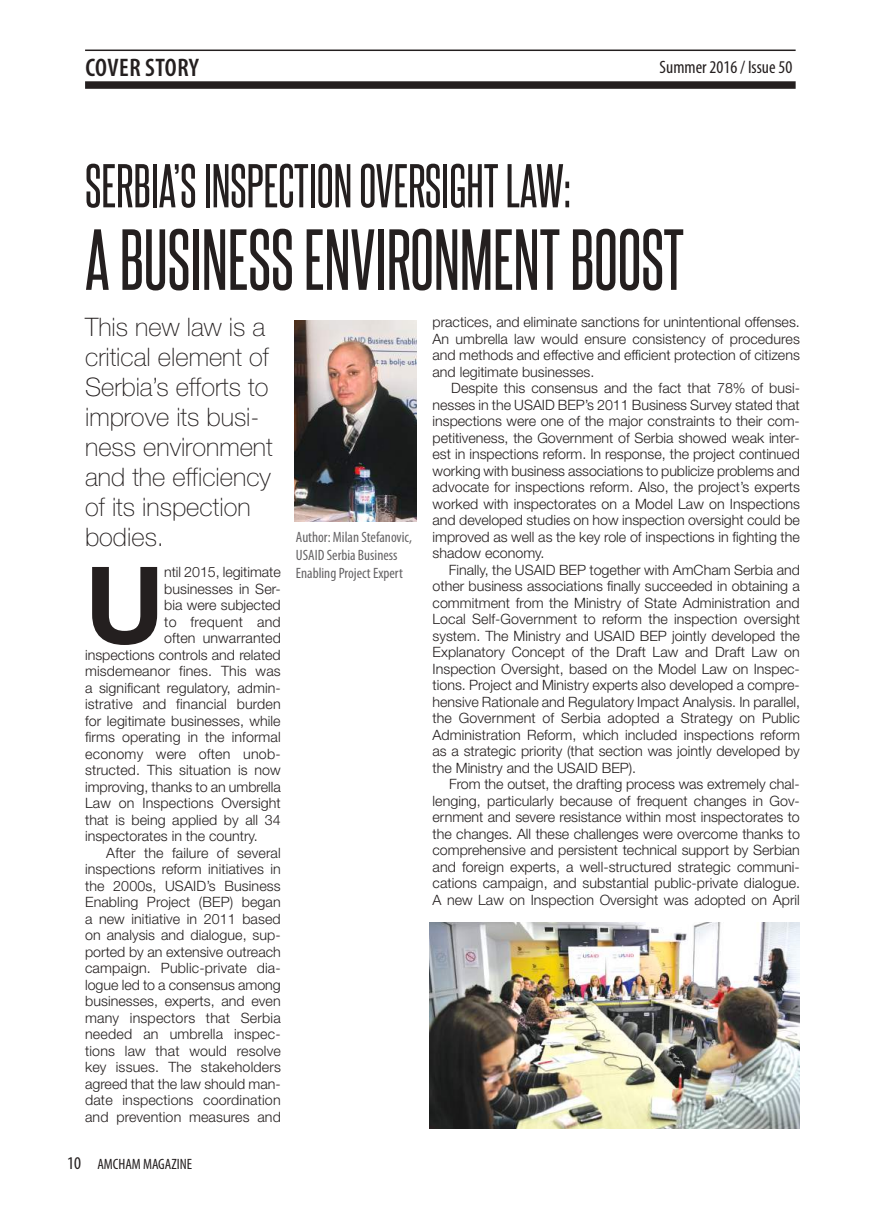
<style>
.page{position:relative;width:885px;height:1212px;background:#fff}
.page>*{position:absolute;margin:0;border:0;box-sizing:border-box;transform-origin:0 0}
.t1{font:700 106.65px "Helvetica Neue CE";color:#241f1f}
.t2{font:73.5px "Steelfish Rg";color:#241f1f}
.t3{font:52.5px "Steelfish Rg";color:#241f1f}
.t4{font:100 25.5px/30px "Helvetica Neue CE";color:#241f1f}
.t5{font:600 condensed 25.5px "Myriad Pro";letter-spacing:.02em;color:#241f1f}
.t6{font:condensed 18px "Myriad Pro";color:#241f1f}
.t7{font:condensed 15px/18px "Myriad Pro";color:#656365}
.t8{font:condensed 15px "Myriad Pro";color:#241f1f}
.t9{font:300 14.25px/16.5px "Helvetica Neue CE";letter-spacing:.005em;color:#241f1f;text-align:justify}
.s1{font-size:18px}
</style>
<div class="page">
<div style="left:85px;top:81px;width:710px;height:8px;background:#241f1f"></div>
<hr style="left:85px;top:50px;width:710px;height:1px;background:#241f1f">
<img style="left:295px;top:320px;width:121px;height:201px">
<img style="left:429px;top:923px;width:370px;height:206px">
<h3 class="t5" style="left:85px;top:51px;width:115px">COVER STORY</h3>
<p class="t6" style="left:659px;top:56px;width:134px">Summer 2016 / Issue 50</p>
<h3 class="t3" style="left:85px;top:154px;width:487px">SERBIA’S INSPECTION OVERSIGHT LAW:</h3>
<h2 class="t2" style="left:85px;top:215px;width:600px">A BUSINESS ENVIRONMENT BOOST</h2>
<h3 class="t4" style="left:85px;top:313px;width:189px">This new law is a critical element of<br>Serbia’s efforts to improve its busi&shy;ness environment and the efficiency of its inspection bodies.</h3>
<h1 class="t1" style="left:85px;top:539px;width:81px">U</h1>
<p class="t9" style="left:164px;top:564px;width:118px">ntil 2015, legitimate</p>
<p class="t9" style="left:164px;top:580px;width:118px">businesses in Ser-</p>
<p class="t9" style="left:164px;top:597px;width:118px">bia were subjected</p>
<p class="t9" style="left:164px;top:613px;width:118px">to frequent and</p>
<p class="t9" style="left:164px;top:630px;width:118px">often unwarranted</p>
<p class="t9" style="left:85px;top:646px;width:197px">inspections controls and related</p>
<p class="t9" style="left:85px;top:663px;width:197px">misdemeanor fines. This was</p>
<p class="t9" style="left:85px;top:679px;width:197px">a significant regulatory, admin-</p>
<p class="t9" style="left:85px;top:696px;width:197px">istrative and financial burden</p>
<p class="t9" style="left:85px;top:712px;width:197px">for legitimate businesses, while</p>
<p class="t9" style="left:85px;top:729px;width:197px">firms operating in the informal</p>
<p class="t9" style="left:85px;top:745px;width:197px">economy were often unob-</p>
<p class="t9" style="left:85px;top:762px;width:197px">structed. This situation is now</p>
<p class="t9" style="left:85px;top:778px;width:197px">improving, thanks to an umbrella</p>
<p class="t9" style="left:85px;top:795px;width:197px">Law on Inspections Oversight</p>
<p class="t9" style="left:85px;top:811px;width:197px">that is being applied by all 34</p>
<p class="t9" style="left:85px;top:828px;width:174px">inspectorates in the country.</p>
<p class="t9" style="left:106px;top:844px;width:176px">After the failure of several</p>
<p class="t9" style="left:85px;top:861px;width:197px">inspections reform initiatives in</p>
<p class="t9" style="left:85px;top:877px;width:197px">the 2000s, USAID’s Business</p>
<p class="t9" style="left:85px;top:894px;width:197px">Enabling Project (BEP) began</p>
<p class="t9" style="left:85px;top:910px;width:197px">a new initiative in 2011 based</p>
<p class="t9" style="left:85px;top:927px;width:197px">on analysis and dialogue, sup-</p>
<p class="t9" style="left:85px;top:943px;width:197px">ported by an extensive outreach</p>
<p class="t9" style="left:85px;top:960px;width:197px">campaign. Public-private dia-</p>
<p class="t9" style="left:85px;top:976px;width:197px">logue led to a consensus among</p>
<p class="t9" style="left:85px;top:993px;width:197px">businesses, experts, and even</p>
<p class="t9" style="left:85px;top:1009px;width:197px">many inspectors that Serbia</p>
<p class="t9" style="left:85px;top:1026px;width:197px">needed an umbrella inspec-</p>
<p class="t9" style="left:85px;top:1042px;width:197px">tions law that would resolve</p>
<p class="t9" style="left:85px;top:1059px;width:197px">key issues. The stakeholders</p>
<p class="t9" style="left:85px;top:1075px;width:197px">agreed that the law should man-</p>
<p class="t9" style="left:85px;top:1092px;width:197px">date inspections coordination</p>
<p class="t9" style="left:85px;top:1108px;width:197px">and prevention measures and</p>
<p class="t8" style="left:67px;top:1155px;width:126px"><span class="s1">10</span> AMCHAM MAGAZINE</p>
<p class="t7" style="left:296px;top:528px;width:117px">Author: Milan Stefanovic,<br>USAID Serbia Business<br>Enabling Project Expert</p>
<p class="t9" style="left:432px;top:314px;width:369px">practices, and eliminate sanctions for unintentional offenses.<br>An umbrella law would ensure consistency of procedures and methods and effective and efficient protection of citizens and legitimate businesses.</p>
<p class="t9" style="left:432px;top:380px;width:369px;text-indent:19px">Despite this consensus and the fact that 78% of busi&shy;nesses in the USAID BEP’s 2011 Business Survey stated that inspections were one of the major constraints to their com&shy;petitiveness, the Government of Serbia showed weak inter&shy;est in inspections reform. In response, the project continued working with business associations to publicize problems and advocate for inspections reform. Also, the project’s experts worked with inspectorates on a Model Law on Inspections and developed studies on how inspection oversight could be improved as well as the key role of inspections in fighting the shadow economy.</p>
<p class="t9" style="left:432px;top:561px;width:369px;text-indent:16px">Finally, the USAID BEP together with AmCham Serbia and other business associations finally succeeded in obtaining a commitment from the Ministry of State Administration and Local Self-Government to reform the inspection oversight system. The Ministry and USAID BEP jointly developed the Explanatory Concept of the Draft Law and Draft Law on Inspection Oversight, based on the Model Law on Inspec&shy;tions. Project and Ministry experts also developed a compre&shy;hensive Rationale and Regulatory Impact Analysis. In parallel, the Government of Serbia adopted a Strategy on Public Administration Reform, which included inspections reform as a strategic priority (that section was jointly developed by the Ministry and the USAID BEP).</p>
<p class="t9" style="left:432px;top:776px;width:369px;text-indent:16px">From the outset, the drafting process was extremely chal&shy;lenging, particularly because of frequent changes in Gov&shy;ernment and severe resistance within most inspectorates to the changes. All these challenges were overcome thanks to comprehensive and persistent technical support by Serbian and foreign experts, a well-structured strategic communi&shy;cations campaign, and substantial public-private dialogue.<br>A new Law on Inspection Oversight was adopted on April</p>
</div>
